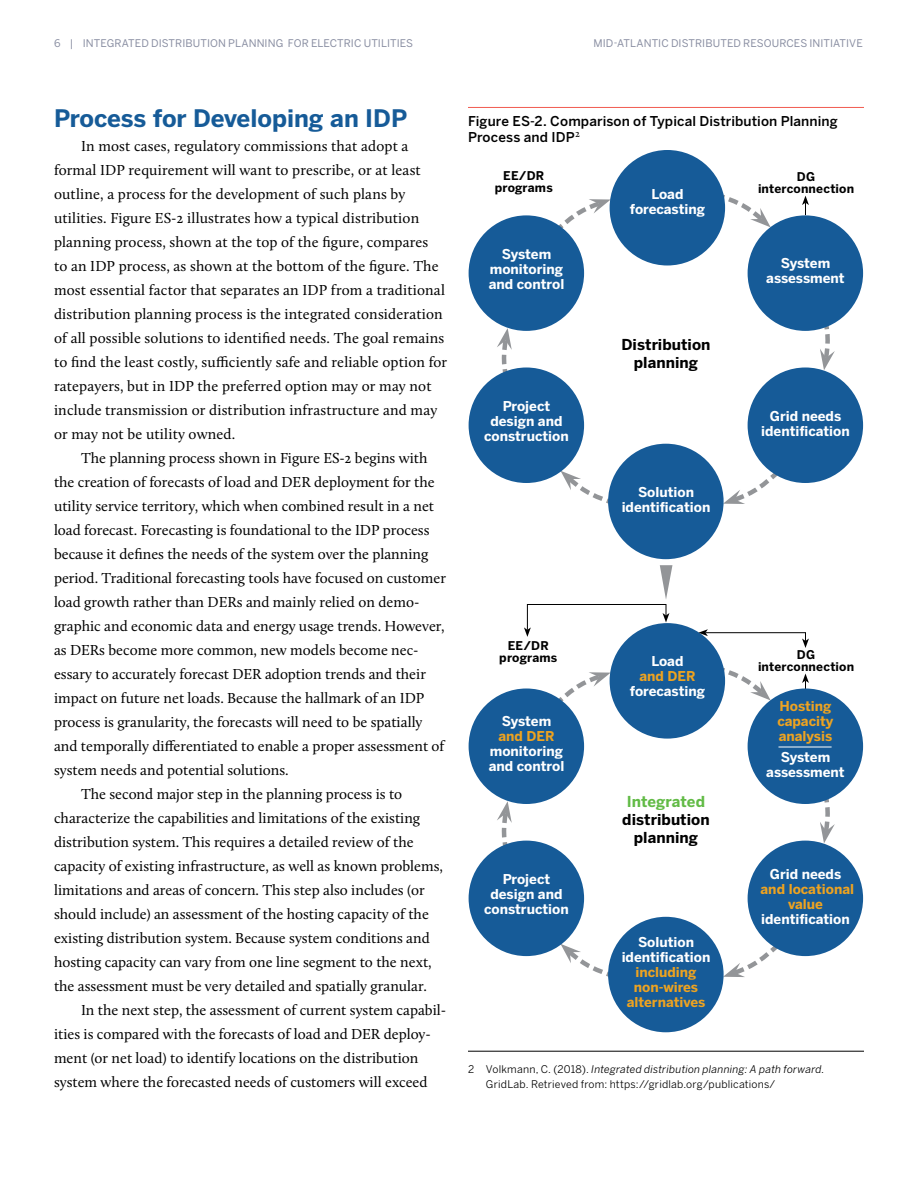
<style>
.page{position:relative;width:918px;height:1188px;background:#fff}
.page>*{position:absolute;margin:0;border:0;box-sizing:border-box;transform-origin:0 0}
.t1{font:700 24px "Benton Sans";color:#165b98}
.t2{font:15px/24px "Calluna";color:#000}
.t3{font:700 15px/18px "Benton Sans";letter-spacing:.005em;color:#000;text-align:center}
.t4{font:700 15px "Benton Sans";color:#62bb46}
.t5{font:700 13.5px/15px "Benton Sans";color:#fff;text-align:center}
.t6{font:700 13.5px/15px "Benton Sans";color:#eea320;text-align:center}
.t7{font:500 13.5px/16.5px "Benton Sans";letter-spacing:.01em;color:#000}
.t8{font:700 12px/12px "Benton Sans";letter-spacing:.015em;color:#000;text-align:center}
.t9{font:10.5px/15px "Benton Sans";letter-spacing:.02em;color:#000}
.t10{font:10.5px "Benton Sans";letter-spacing:.005em;color:#888da1}
.s1{font-style:italic}
</style>
<div class="page">
<svg style="left:802px;top:674px;width:7px;height:14px"></svg>
<svg style="left:556px;top:198px;width:55px;height:39px"></svg>
<svg style="left:556px;top:671px;width:55px;height:38px"></svg>
<svg style="left:723px;top:465px;width:62px;height:39px"></svg>
<svg style="left:724px;top:938px;width:61px;height:39px"></svg>
<svg style="left:817px;top:323px;width:18px;height:47px"></svg>
<svg style="left:817px;top:796px;width:18px;height:47px"></svg>
<svg style="left:497px;top:328px;width:18px;height:48px"></svg>
<svg style="left:497px;top:801px;width:18px;height:48px"></svg>
<svg style="left:722px;top:189px;width:49px;height:38px"></svg>
<svg style="left:722px;top:662px;width:49px;height:38px"></svg>
<svg style="left:561px;top:471px;width:56px;height:39px"></svg>
<svg style="left:560px;top:944px;width:57px;height:39px"></svg>
<hr style="left:468px;top:107px;width:396px;height:1px;background:#f15b4f">
<hr style="left:468px;top:1051px;width:396px;height:1px;background:#000">
<div style="left:610px;top:150px;width:115px;height:116px;background:#165b98;border-radius:50%"></div>
<div style="left:610px;top:623px;width:115px;height:116px;background:#165b98;border-radius:50%"></div>
<div style="left:469px;top:368px;width:115px;height:115px;background:#165b98;border-radius:50%"></div>
<div style="left:469px;top:841px;width:115px;height:115px;background:#165b98;border-radius:50%"></div>
<div style="left:748px;top:368px;width:115px;height:115px;background:#165b98;border-radius:50%"></div>
<div style="left:748px;top:841px;width:115px;height:115px;background:#165b98;border-radius:50%"></div>
<div style="left:608px;top:444px;width:116px;height:115px;background:#165b98;border-radius:50%"></div>
<div style="left:608px;top:917px;width:116px;height:115px;background:#165b98;border-radius:50%"></div>
<div style="left:469px;top:215px;width:115px;height:116px;background:#165b98;border-radius:50%"></div>
<div style="left:469px;top:688px;width:115px;height:116px;background:#165b98;border-radius:50%"></div>
<div style="left:748px;top:215px;width:115px;height:116px;background:#165b98;border-radius:50%"></div>
<div style="left:748px;top:688px;width:115px;height:116px;background:#165b98;border-radius:50%"></div>
<hr style="left:778px;top:747px;width:54px;height:1px;background:#fff">
<svg style="left:524px;top:565px;width:148px;height:72px"></svg>
<svg style="left:698px;top:629px;width:111px;height:19px"></svg>
<svg style="left:802px;top:196px;width:7px;height:19px"></svg>
<p class="t10" style="left:54px;top:36px;width:361px">6 | INTEGRATED DISTRIBUTION PLANNING FOR ELECTRIC UTILITIES</p>
<p class="t10" style="left:594px;top:37px;width:271px">MID-ATLANTIC DISTRIBUTED RESOURCES INITIATIVE</p>
<h1 class="t1" style="left:54px;top:103px;width:355px">Process for Developing an IDP</h1>
<p class="t2" style="left:54px;top:134px;width:395px;text-indent:27px">In most cases, regulatory commissions that adopt a formal IDP requirement will want to prescribe, or at least outline, a process for the development of such plans by utilities. Figure ES-2 illustrates how a typical distribution planning process, shown at the top of the figure, compares<br>to an IDP process, as shown at the bottom of the figure. The most essential factor that separates an IDP from a traditional distribution planning process is the integrated consideration of all possible solutions to identified needs. The goal remains to find the least costly, sufficiently safe and reliable option for ratepayers, but in IDP the preferred option may or may not include transmission or distribution infrastructure and may or may not be utility owned.</p>
<p class="t2" style="left:81px;top:446px;width:348px">The planning process shown in Figure ES-2 begins with</p>
<p class="t2" style="left:54px;top:470px;width:382px">the creation of forecasts of load and DER deployment for the</p>
<p class="t2" style="left:54px;top:494px;width:382px">utility service territory, which when combined result in a net</p>
<p class="t2" style="left:54px;top:518px;width:377px">load forecast. Forecasting is foundational to the IDP process</p>
<p class="t2" style="left:54px;top:542px;width:376px">because it defines the needs of the system over the planning</p>
<p class="t2" style="left:54px;top:566px;width:393px">period. Traditional forecasting tools have focused on customer</p>
<p class="t2" style="left:54px;top:590px;width:367px">load growth rather than DERs and mainly relied on demo-</p>
<p class="t2" style="left:54px;top:614px;width:392px">graphic and economic data and energy usage trends. However,</p>
<p class="t2" style="left:54px;top:638px;width:366px">as DERs become more common, new models become nec-</p>
<p class="t2" style="left:54px;top:662px;width:373px">essary to accurately forecast DER adoption trends and their</p>
<p class="t2" style="left:54px;top:686px;width:372px">impact on future net loads. Because the hallmark of an IDP</p>
<p class="t2" style="left:54px;top:710px;width:370px">process is granularity, the forecasts will need to be spatially</p>
<p class="t2" style="left:54px;top:734px;width:392px">and temporally differentiated to enable a proper assessment of</p>
<p class="t2" style="left:54px;top:758px;width:236px">system needs and potential solutions.</p>
<p class="t2" style="left:81px;top:782px;width:323px">The second major step in the planning process is to</p>
<p class="t2" style="left:54px;top:806px;width:368px">characterize the capabilities and limitations of the existing</p>
<p class="t2" style="left:54px;top:830px;width:361px">distribution system. This requires a detailed review of the</p>
<p class="t2" style="left:54px;top:854px;width:391px">capacity of existing infrastructure, as well as known problems,</p>
<p class="t2" style="left:54px;top:878px;width:372px">limitations and areas of concern. This step also includes (or</p>
<p class="t2" style="left:54px;top:902px;width:376px">should include) an assessment of the hosting capacity of the</p>
<p class="t2" style="left:54px;top:926px;width:377px">existing distribution system. Because system conditions and</p>
<p class="t2" style="left:54px;top:950px;width:379px">hosting capacity can vary from one line segment to the next,</p>
<p class="t2" style="left:54px;top:974px;width:375px">the assessment must be very detailed and spatially granular.</p>
<p class="t2" style="left:81px;top:998px;width:367px">In the next step, the assessment of current system capabil-</p>
<p class="t2" style="left:54px;top:1022px;width:378px">ities is compared with the forecasts of load and DER deploy-</p>
<p class="t2" style="left:54px;top:1046px;width:366px">ment (or net load) to identify locations on the distribution</p>
<p class="t2" style="left:54px;top:1070px;width:375px">system where the forecasted needs of customers will exceed</p>
<p class="t7" style="left:468px;top:113px;width:371px">Figure ES-2. Comparison of Typical Distribution Planning<br>Process and IDP<sup>2</sup></p>
<p class="t8" style="left:495px;top:170px;width:59px">EE/DR programs</p>
<p class="t5" style="left:489px;top:246px;width:77px">System monitoring and control</p>
<p class="t5" style="left:484px;top:399px;width:86px">Project design and construction</p>
<p class="t8" style="left:499px;top:640px;width:59px">EE/DR programs</p>
<p class="t5" style="left:502px;top:714px;width:51px">System</p>
<p class="t6" style="left:498px;top:729px;width:58px">and DER</p>
<p class="t5" style="left:489px;top:744px;width:77px;text-align:left">monitoring and control</p>
<p class="t5" style="left:484px;top:872px;width:86px">Project design and construction</p>
<p class="t5" style="left:630px;top:187px;width:77px">Load forecasting</p>
<p class="t3" style="left:621px;top:335px;width:91px">Distribution planning</p>
<p class="t5" style="left:622px;top:485px;width:90px">Solution identification</p>
<p class="t8" style="left:758px;top:171px;width:98px">DG interconnection</p>
<p class="t5" style="left:766px;top:255px;width:80px">System assessment</p>
<p class="t5" style="left:761px;top:409px;width:90px">Grid needs identification</p>
<p class="t5" style="left:652px;top:654px;width:33px">Load</p>
<p class="t6" style="left:639px;top:669px;width:58px">and DER</p>
<p class="t5" style="left:630px;top:684px;width:77px">forecasting</p>
<p class="t4" style="left:627px;top:793px;width:80px">Integrated</p>
<p class="t3" style="left:622px;top:811px;width:89px">distribution planning</p>
<p class="t5" style="left:622px;top:935px;width:90px">Solution identification</p>
<p class="t6" style="left:627px;top:965px;width:80px">including non-wires alternatives</p>
<p class="t8" style="left:758px;top:649px;width:98px">DG interconnection</p>
<p class="t6" style="left:777px;top:699px;width:58px;text-align:left">Hosting capacity analysis</p>
<p class="t5" style="left:766px;top:750px;width:80px">System assessment</p>
<p class="t5" style="left:770px;top:867px;width:73px">Grid needs</p>
<p class="t6" style="left:761px;top:882px;width:95px">and locational value</p>
<p class="t5" style="left:761px;top:912px;width:90px">identification</p>
<p class="t9" style="left:486px;top:1062px;width:340px;text-indent:-18px">2 Volkmann, C. (2018). <span class="s1">Integrated distribution planning: A path forward.<br></span>GridLab. Retrieved from: https://gridlab.org/publications/</p>
</div>
